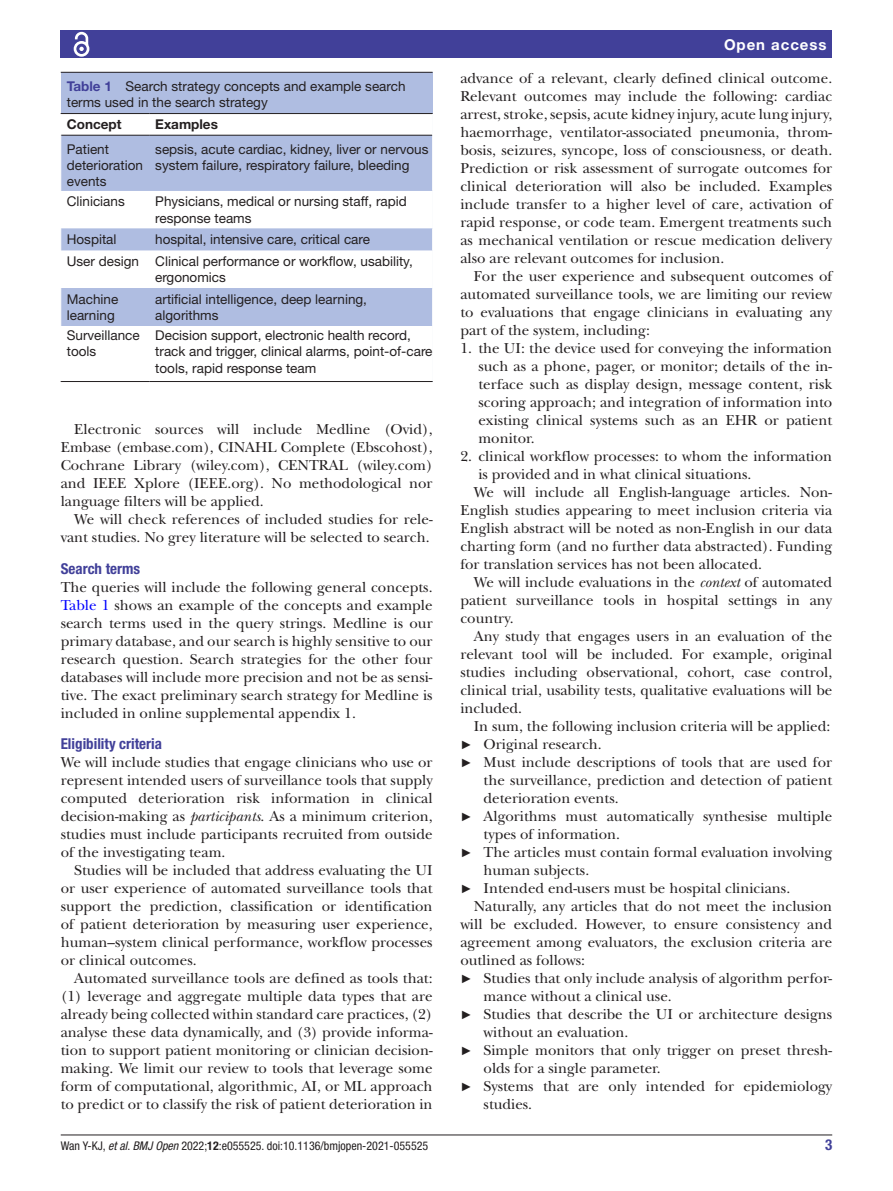
<style>
.page{position:relative;width:893px;height:1191px;background:#fff}
.page>*{position:absolute;margin:0;border:0;box-sizing:border-box;transform-origin:0 0}
.t1{font:15px/18px "New Baskerville";color:#231f20;text-align:justify}
.t2{font:700 condensed 15px "Helvetica Neue LT Std";color:#414099}
.t3{font:700 15px "Helvetica Neue LT Std";letter-spacing:.065em;color:#fff}
.t4{font:13.5px/16.2px "Helvetica Neue LT Std";color:#231f20}
.t5{font:700 13.5px "Helvetica Neue LT Std";color:#231f20}
.t6{font:condensed 12px "Helvetica Neue LT Std";color:#231f20}
.s1{font-weight:700;color:#414099}
.s2{color:#00f}
.s3{font-style:italic}
.s4{font-family:"Arial";font-size:12px}
.s5{font-weight:700}
</style>
<div class="page">
<hr style="left:61px;top:1134px;width:771px;height:1px;background:#231f20">
<div style="left:61px;top:31px;width:771px;height:27px;background:#414099"></div>
<svg style="left:73px;top:31px;width:17px;height:26px"></svg>
<div style="left:61px;top:73px;width:372px;height:309px;background:#afbde1"></div>
<hr style="left:61px;top:72px;width:372px;height:1px;background:#231f20">
<div style="left:61px;top:114px;width:371px;height:267px;background:#fff"></div>
<svg style="left:61px;top:136px;width:371px;height:190px"></svg>
<hr style="left:61px;top:113px;width:88px;height:1px;background:#231f20">
<hr style="left:61px;top:135px;width:88px;height:1px;background:#231f20">
<hr style="left:149px;top:113px;width:284px;height:1px;background:#231f20">
<hr style="left:149px;top:135px;width:283px;height:1px;background:#231f20">
<hr style="left:61px;top:381px;width:88px;height:1px;background:#231f20">
<hr style="left:149px;top:381px;width:284px;height:1px;background:#231f20">
<svg style="left:432px;top:114px;width:1px;height:21px"></svg>
<hr style="left:432px;top:135px;width:1px;height:56px;background:#fff">
<hr style="left:432px;top:191px;width:1px;height:38px;background:#fff">
<svg style="left:432px;top:229px;width:1px;height:21px"></svg>
<hr style="left:432px;top:250px;width:1px;height:38px;background:#fff">
<hr style="left:432px;top:288px;width:1px;height:38px;background:#fff">
<hr style="left:432px;top:326px;width:1px;height:55px;background:#fff">
<p class="t4" style="left:67px;top:77px;width:340px"><span class="s1">Table 1</span> Search strategy concepts and example search terms used in the search strategy</p>
<p class="t5" style="left:67px;top:116px;width:56px">Concept</p>
<p class="t5" style="left:155px;top:116px;width:64px">Examples</p>
<p class="t4" style="left:67px;top:141px;width:78px">Patient deterioration events</p>
<p class="t4" style="left:155px;top:141px;width:275px">sepsis, acute cardiac, kidney, liver or nervous system failure, respiratory failure, bleeding</p>
<p class="t4" style="left:67px;top:193px;width:59px">Clinicians</p>
<p class="t4" style="left:155px;top:193px;width:253px">Physicians, medical or nursing staff, rapid response teams</p>
<p class="t4" style="left:67px;top:231px;width:51px">Hospital</p>
<p class="t4" style="left:67px;top:228px;width:347px;line-height:21.6px;text-indent:89px">hospital, intensive care, critical care<br>User design Clinical performance or workflow, usability,</p>
<p class="t4" style="left:155px;top:269px;width:72px">ergonomics</p>
<p class="t4" style="left:67px;top:291px;width:53px">Machine learning</p>
<p class="t4" style="left:155px;top:291px;width:213px">artificial intelligence, deep learning, algorithms</p>
<p class="t4" style="left:67px;top:327px;width:74px">Surveillance tools</p>
<p class="t4" style="left:155px;top:327px;width:279px">Decision support, electronic health record, track and trigger, clinical alarms, point-of-care tools, rapid response team</p>
<p class="t1" style="left:61px;top:420px;width:373px;text-indent:14px">Electronic sources will include Medline (Ovid), Embase (embase.com), CINAHL Complete (Ebscohost), Cochrane Library (wiley.com), CENTRAL (wiley.com) and IEEE Xplore (IEEE.org). No methodological nor language filters will be applied.</p>
<p class="t1" style="left:61px;top:510px;width:373px;text-align:right">We will check references of included studies for rele&shy;vant studies. No grey literature will be selected to search.</p>
<p class="t2" style="left:61px;top:559px;width:81px">Search terms</p>
<p class="t1" style="left:61px;top:578px;width:373px">The queries will include the following general concepts.<br><span class="s2">Table 1</span> shows an example of the concepts and example search terms used in the query strings. Medline is our primary database, and our search is highly sensitive to our research question. Search strategies for the other four databases will include more precision and not be as sensi&shy;tive. The exact preliminary search strategy for Medline is included in online supplemental appendix 1.</p>
<p class="t2" style="left:61px;top:735px;width:103px">Eligibility criteria</p>
<p class="t1" style="left:61px;top:753px;width:373px">We will include studies that engage clinicians who use or represent intended users of surveillance tools that supply computed deterioration risk information in clinical decision-making as <span class="s3">participants</span>. As a minimum criterion, studies must include participants recruited from outside of the investigating team.</p>
<p class="t1" style="left:61px;top:861px;width:373px;text-indent:14px">Studies will be included that address evaluating the UI or user experience of automated surveillance tools that support the prediction, classification or identification of patient deterioration by measuring user experience, human–system clinical performance, workflow processes or clinical outcomes.</p>
<p class="t1" style="left:61px;top:969px;width:373px;text-indent:14px">Automated surveillance tools are defined as tools that: (1) leverage and aggregate multiple data types that are already being collected within standard care practices, (2) analyse these data dynamically, and (3) provide informa&shy;tion to support patient monitoring or clinician decision&shy;making. We limit our review to tools that leverage some form of computational, algorithmic, AI, or ML approach to predict or to classify the risk of patient deterioration in</p>
<p class="t3" style="left:724px;top:35px;width:104px">Open access</p>
<p class="t1" style="left:460px;top:69px;width:373px">advance of a relevant, clearly defined clinical outcome.<br>Relevant outcomes may include the following: cardiac arrest, stroke, sepsis, acute kidney injury, acute lung injury, haemorrhage, ventilator-associated pneumonia, throm&shy;bosis, seizures, syncope, loss of consciousness, or death.<br>Prediction or risk assessment of surrogate outcomes for clinical deterioration will also be included. Examples include transfer to a higher level of care, activation of rapid response, or code team. Emergent treatments such as mechanical ventilation or rescue medication delivery also are relevant outcomes for inclusion.</p>
<p class="t1" style="left:460px;top:267px;width:373px;text-indent:14px">For the user experience and subsequent outcomes of automated surveillance tools, we are limiting our review to evaluations that engage clinicians in evaluating any part of the system, including:</p>
<p class="t1" style="left:478px;top:339px;width:355px;text-indent:-18px">1. the UI: the device used for conveying the information such as a phone, pager, or monitor; details of the in&shy;terface such as display design, message content, risk scoring approach; and integration of information into existing clinical systems such as an EHR or patient monitor.</p>
<p class="t1" style="left:460px;top:447px;width:373px">2. clinical workflow processes: to whom the information</p>
<p class="t1" style="left:478px;top:465px;width:275px">is provided and in what clinical situations.</p>
<p class="t1" style="left:474px;top:483px;width:360px">We will include all English-language articles. Non-</p>
<p class="t1" style="left:460px;top:501px;width:373px">English studies appearing to meet inclusion criteria via</p>
<p class="t1" style="left:460px;top:519px;width:373px">English abstract will be noted as non-English in our data</p>
<p class="t1" style="left:460px;top:537px;width:373px">charting form (and no further data abstracted). Funding</p>
<p class="t1" style="left:460px;top:555px;width:303px">for translation services has not been allocated.</p>
<p class="t1" style="left:474px;top:573px;width:360px">We will include evaluations in the <span class="s3">context</span> of automated</p>
<p class="t1" style="left:460px;top:591px;width:373px">patient surveillance tools in hospital settings in any</p>
<p class="t1" style="left:460px;top:609px;width:55px">country.</p>
<p class="t1" style="left:474px;top:627px;width:360px">Any study that engages users in an evaluation of the</p>
<p class="t1" style="left:460px;top:645px;width:373px">relevant tool will be included. For example, original</p>
<p class="t1" style="left:460px;top:663px;width:373px">studies including observational, cohort, case control,</p>
<p class="t1" style="left:460px;top:681px;width:373px">clinical trial, usability tests, qualitative evaluations will be</p>
<p class="t1" style="left:460px;top:699px;width:63px">included.</p>
<p class="t1" style="left:474px;top:717px;width:358px">In sum, the following inclusion criteria will be applied:</p>
<p class="t1" style="left:460px;top:735px;width:143px"><span class="s4">►</span> Original research.</p>
<p class="t1" style="left:460px;top:753px;width:373px"><span class="s4">►</span> Must include descriptions of tools that are used for</p>
<p class="t1" style="left:484px;top:771px;width:350px">the surveillance, prediction and detection of patient</p>
<p class="t1" style="left:484px;top:789px;width:136px">deterioration events.</p>
<p class="t1" style="left:460px;top:807px;width:373px"><span class="s4">►</span> Algorithms must automatically synthesise multiple</p>
<p class="t1" style="left:484px;top:825px;width:138px">types of information.</p>
<p class="t1" style="left:460px;top:843px;width:373px"><span class="s4">►</span> The articles must contain formal evaluation involving</p>
<p class="t1" style="left:484px;top:861px;width:107px">human subjects.</p>
<p class="t1" style="left:460px;top:879px;width:331px"><span class="s4">►</span> Intended end-users must be hospital clinicians.</p>
<p class="t1" style="left:474px;top:897px;width:360px">Naturally, any articles that do not meet the inclusion</p>
<p class="t1" style="left:460px;top:915px;width:373px">will be excluded. However, to ensure consistency and</p>
<p class="t1" style="left:460px;top:933px;width:373px">agreement among evaluators, the exclusion criteria are</p>
<p class="t1" style="left:460px;top:951px;width:126px">outlined as follows:</p>
<p class="t1" style="left:460px;top:969px;width:373px"><span class="s4">►</span> Studies that only include analysis of algorithm perfor-</p>
<p class="t1" style="left:484px;top:987px;width:190px">mance without a clinical use.</p>
<p class="t1" style="left:460px;top:1005px;width:373px"><span class="s4">►</span> Studies that describe the UI or architecture designs</p>
<p class="t1" style="left:484px;top:1023px;width:146px">without an evaluation.</p>
<p class="t1" style="left:460px;top:1041px;width:373px"><span class="s4">►</span> Simple monitors that only trigger on preset thresh-</p>
<p class="t1" style="left:484px;top:1059px;width:179px">olds for a single parameter.</p>
<p class="t1" style="left:460px;top:1077px;width:373px"><span class="s4">►</span> Systems that are only intended for epidemiology</p>
<p class="t1" style="left:484px;top:1095px;width:50px">studies.</p>
<p class="t6" style="left:61px;top:1138px;width:369px">Wan Y-KJ, <span class="s3">et al</span>. <span class="s3">BMJ Open</span> 2022;<span class="s5">12</span>:e055525. doi:10.1136/bmjopen-2021-055525</p>
<p class="t2" style="left:825px;top:1135px;width:9px">3</p>
</div>
